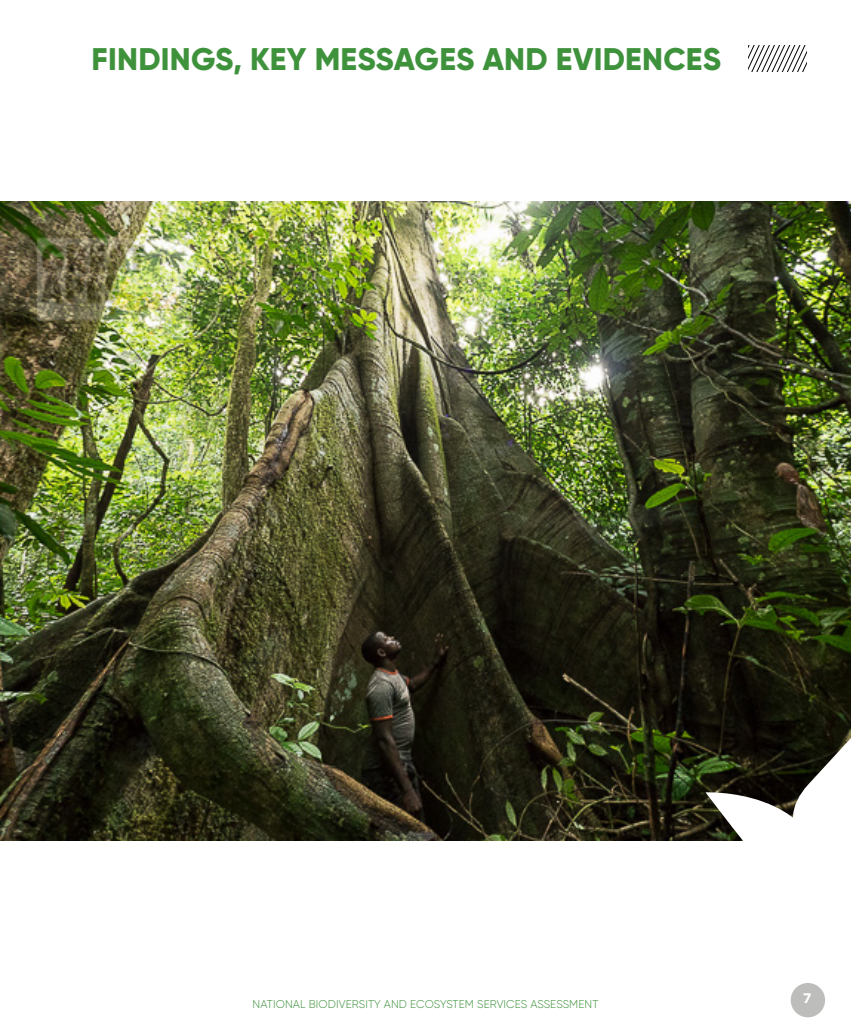
<style>
.page{position:relative;width:851px;height:1028px;background:#fff}
.page>*{position:absolute;margin:0;border:0;box-sizing:border-box;transform-origin:0 0}
.t1{font:800 31.25px "Gilroy";letter-spacing:.01em;color:#3f923c}
.t2{font:900 13.75px "Avenir";color:#fff}
.t3{font:300 11.25px "Gilroy";letter-spacing:.01em;color:#3f923c}
</style>
<div class="page">
<div style="left:790px;top:983px;width:35px;height:34px;background:#bdbdbc;border-radius:50%"></div>
<svg style="left:748px;top:45px;width:58px;height:26px"></svg>
<img style="left:0;top:201px;width:850px;height:639px">
<svg style="left:705px;top:732px;width:145px;height:109px"></svg>
<h1 class="t1" style="left:91px;top:39px;width:631px">FINDINGS, KEY MESSAGES AND EVIDENCES</h1>
<p class="t3" style="left:252px;top:996px;width:347px">NATIONAL BIODIVERSITY AND ECOSYSTEM SERVICES ASSESSMENT</p>
<p class="t2" style="left:803px;top:986px;width:10px">7</p>
</div>
